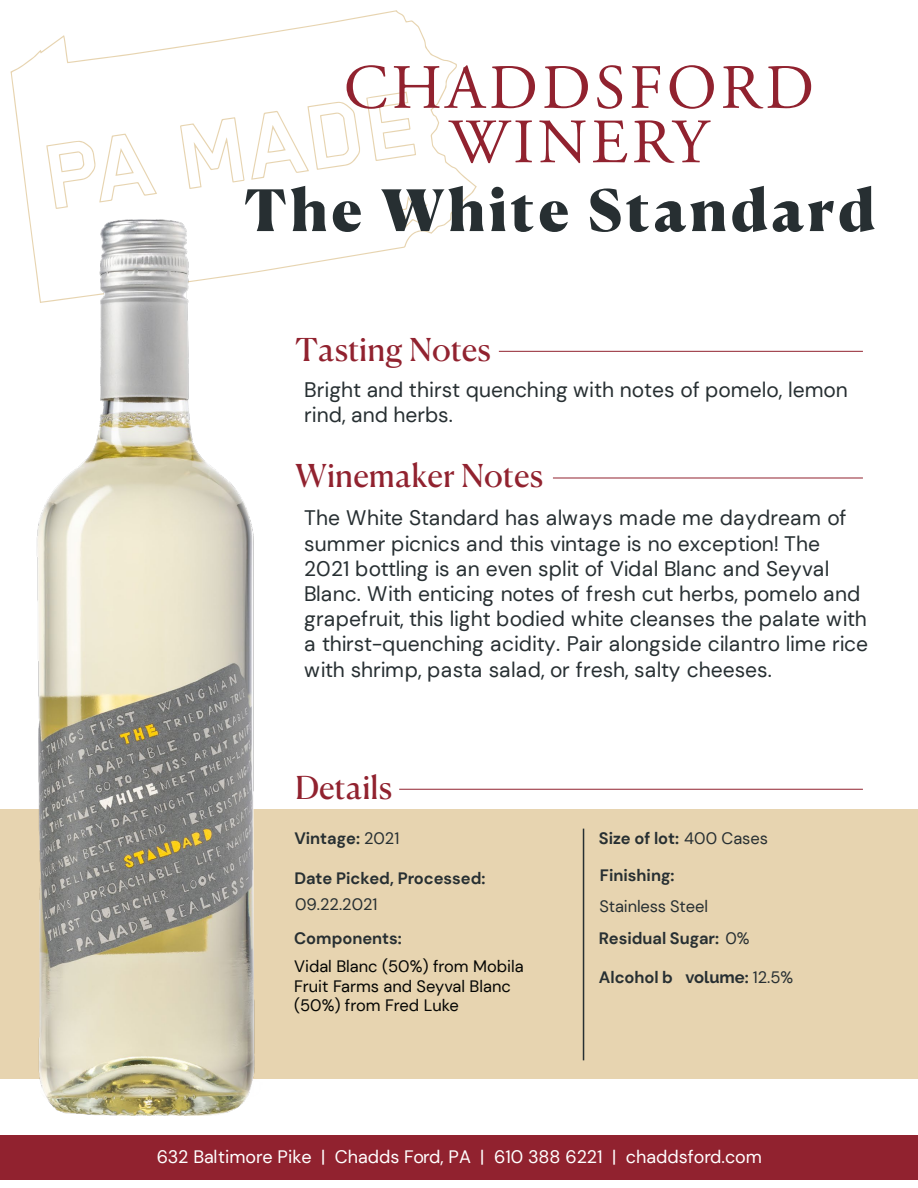
<style>
.page{position:relative;width:918px;height:1188px;background:#fff}
.page>*{position:absolute;margin:0;border:0;box-sizing:border-box;transform-origin:0 0}
.t1{font:63px/54.4px "Adobe Garamond Pro";letter-spacing:.06em;color:#91222f;text-align:center}
.t2{font:900 57px "Canela Deck";letter-spacing:.06em;color:#272f32}
.t3{font:31.5px "Canela Deck";color:#91222f}
.t4{font:21px/25.2px "DM Sans";color:#272f32}
.t5{font:18px "DM Sans";color:#fff}
.t6{font:700 16.5px "DM Sans";color:#272f32}
.t7{font:16.5px/19.8px "DM Sans";color:#040503}
.t8{font:16.5px/31.3px "DM Sans";letter-spacing:-.01em;color:#272f32}
.s1{font-weight:400}
.s2{font-weight:700}
.s3{font-family:"Raleway"}
</style>
<div class="page">
<div style="left:0;top:809px;width:918px;height:269px;background:#e7d4b0"></div>
<hr style="left:499px;top:351px;width:364px;height:1px;background:#91222f">
<hr style="left:553px;top:478px;width:310px;height:1px;background:#91222f">
<hr style="left:399px;top:789px;width:464px;height:1px;background:#91222f">
<div style="left:0;top:1135px;width:918px;height:45px;background:#91222f"></div>
<hr style="left:583px;top:829px;width:1px;height:231px;background:#272f32">
<svg style="left:11px;top:10px;width:466px;height:262px"></svg>
<svg style="left:180px;top:117px;width:65px;height:72px"></svg>
<svg style="left:366px;top:92px;width:50px;height:69px"></svg>
<svg style="left:394px;top:196px;width:34px;height:35px"></svg>
<svg style="left:46px;top:134px;width:111px;height:75px"></svg>
<svg style="left:251px;top:102px;width:109px;height:78px"></svg>
<img style="left:35px;top:220px;width:228px;height:896px">
<h1 class="t1" style="left:344px;top:63px;width:472px">CHADDSFORD<br>WINERY</h1>
<h2 class="t2" style="left:244px;top:160px;width:633px">The White Standard</h2>
<h3 class="t3" style="left:295px;top:323px;width:197px">Tasting Notes</h3>
<p class="t4" style="left:304px;top:377px;width:545px">Bright and thirst quenching with notes of pomelo, lemon rind, and herbs.</p>
<h3 class="t3" style="left:295px;top:449px;width:249px">Winemaker Notes</h3>
<p class="t4" style="left:304px;top:505px;width:565px">The White Standard has always made me daydream of summer picnics and this vintage is no exception! The 2021 bottling is an even split of Vidal Blanc and Seyval Blanc. With enticing notes of fresh cut herbs, pomelo and grapefruit, this light bodied white cleanses the palate with a thirst-quenching acidity. Pair alongside cilantro lime rice with shrimp, pasta salad, or fresh, salty cheeses.</p>
<h3 class="t3" style="left:295px;top:761px;width:98px">Details</h3>
<p class="t6" style="left:294px;top:828px;width:106px">Vintage: <span class="s1">2021</span></p>
<p class="t6" style="left:294px;top:868px;width:193px">Date Picked, Processed:</p>
<p class="t8" style="left:295px;top:888px;width:84px">09.22.2021</p>
<p class="t6" style="left:294px;top:928px;width:109px">Components:</p>
<p class="t7" style="left:294px;top:956px;width:231px">Vidal Blanc (50%) from Mobila<br>Fruit Farms and Seyval Blanc (50%) from Fred Luke</p>
<p class="t6" style="left:599px;top:828px;width:171px">Size of lot: <span class="s1">400 Cases</span></p>
<p class="t6" style="left:600px;top:865px;width:76px">Finishing:</p>
<p class="t8" style="left:599px;top:891px;width:152px">Stainless Steel<br><span class="s2">Residual Sugar:</span> 0%</p>
<p class="t6" style="left:599px;top:967px;width:196px">Alcohol b <span class="s3">volume</span>: <span class="s1">12.5%</span></p>
<p class="t5" style="left:157px;top:1145px;width:607px">632 Baltimore Pike | Chadds Ford, PA | 610 388 6221 | chaddsford.com</p>
</div>
